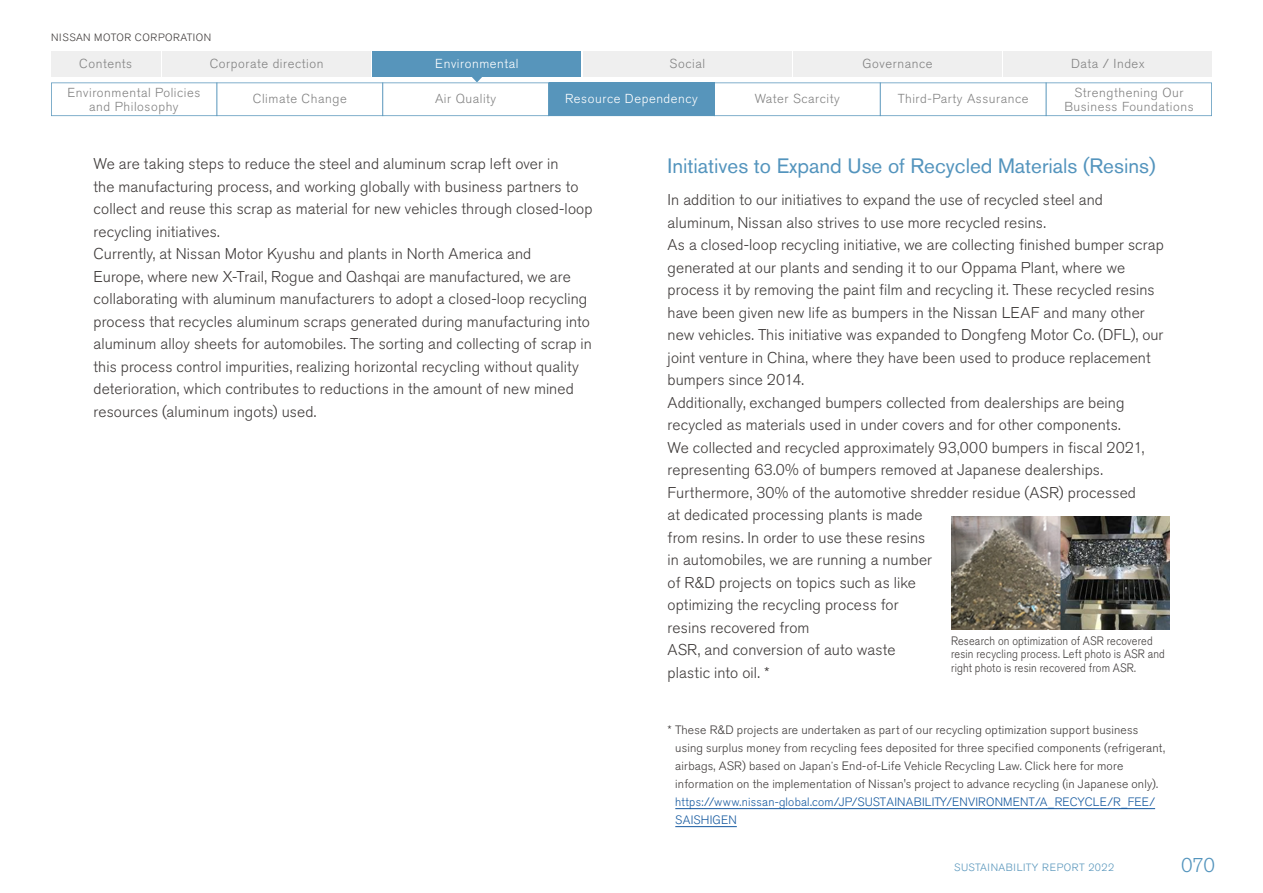
<style>
.page{position:relative;width:1263px;height:893px;background:#fff}
.page>*{position:absolute;margin:0;border:0;box-sizing:border-box;transform-origin:0 0}
.t1{font:20.7px "Nissan Pro";color:#5394bd}
.t2{font:300 19.8px "Nissan Pro";color:#5394bd}
.t3{font:300 15.45px/22.5px "Nissan Pro";letter-spacing:.005em;color:#3e3a39}
.t4{font:300 12.9px "Nissan Pro";letter-spacing:.045em;color:#828282}
.t5{font:300 12.9px "Nissan Pro";letter-spacing:.045em;color:#fff}
.t6{font:300 12.15px/18px "Nissan Pro";letter-spacing:.015em;color:#3e3a39}
.t7{font:300 12.15px/13.5px "Nissan Pro";letter-spacing:.015em;color:#3e3a39;scale:.9 1}
.t8{font:300 12.15px/18px "Nissan Pro";letter-spacing:.015em;color:#15599f}
.t9{font:300 10.5px "Nissan Pro";letter-spacing:.04em;color:#5795bb}
.t10{font:300 10.5px "Nissan Pro";letter-spacing:.06em;color:#3e3a39}
.s1{font-family:"Shin Go Pr 6 N";font-size:10.5px}
</style>
<div class="page">
<hr style="left:675px;top:808px;width:480px;height:1px;background:#15599f">
<hr style="left:675px;top:826px;width:62px;height:1px;background:#15599f">
<img style="left:951px;top:517px;width:218px;height:112px">
<div style="left:1004px;top:51px;width:208px;height:26px;background:#efefef"></div>
<div style="left:793px;top:51px;width:209px;height:26px;background:#efefef"></div>
<div style="left:583px;top:51px;width:208px;height:26px;background:#efefef"></div>
<div style="left:373px;top:51px;width:208px;height:26px;background:#5795bb"></div>
<div style="left:51px;top:51px;width:109px;height:26px;background:#efefef"></div>
<div style="left:163px;top:51px;width:208px;height:26px;background:#efefef"></div>
<svg style="left:51px;top:76px;width:1161px;height:40px"></svg>
<hr style="left:216px;top:82px;width:1px;height:34px;background:#5795bb">
<hr style="left:382px;top:82px;width:1px;height:34px;background:#5795bb">
<hr style="left:548px;top:82px;width:1px;height:34px;background:#5795bb">
<hr style="left:714px;top:82px;width:1px;height:34px;background:#5795bb">
<hr style="left:880px;top:82px;width:1px;height:34px;background:#5795bb">
<hr style="left:1046px;top:82px;width:1px;height:34px;background:#5795bb">
<p class="t10" style="left:51px;top:30px;width:162px">NISSAN MOTOR CORPORATION</p>
<p class="t4" style="left:79px;top:55px;width:55px">Contents</p>
<p class="t4" style="left:67px;top:84px;width:134px">Environmental Policies</p>
<p class="t4" style="left:1074px;top:84px;width:110px">Strengthening Our</p>
<p class="t4" style="left:210px;top:55px;width:115px">Corporate direction</p>
<p class="t4" style="left:669px;top:55px;width:37px">Social</p>
<p class="t4" style="left:862px;top:55px;width:71px">Governance</p>
<p class="t5" style="left:435px;top:55px;width:85px">Environmental</p>
<p class="t4" style="left:1071px;top:55px;width:75px">Data / Index</p>
<p class="t4" style="left:253px;top:90px;width:95px">Climate Change</p>
<p class="t4" style="left:435px;top:90px;width:63px">Air Quality</p>
<p class="t4" style="left:755px;top:90px;width:87px">Water Scarcity</p>
<p class="t5" style="left:565px;top:90px;width:134px">Resource Dependency</p>
<p class="t4" style="left:898px;top:90px;width:132px">Third-Party Assurance</p>
<p class="t4" style="left:89px;top:98px;width:91px">and Philosophy</p>
<p class="t4" style="left:1064px;top:98px;width:131px">Business Foundations</p>
<p class="t3" style="left:94px;top:153px;width:500px">We are taking steps to reduce the steel and aluminum scrap left over in<br>the manufacturing process, and working globally with business partners to collect and reuse this scrap as material for new vehicles through closed-loop recycling initiatives.<br>Currently, at Nissan Motor Kyushu and plants in North America and<br>Europe, where new X-Trail, Rogue and Qashqai are manufactured, we are collaborating with aluminum manufacturers to adopt a closed-loop recycling process that recycles aluminum scraps generated during manufacturing into aluminum alloy sheets for automobiles. The sorting and collecting of scrap in this process control impurities, realizing horizontal recycling without quality deterioration, which contributes to reductions in the amount of new mined resources (aluminum ingots) used.</p>
<h1 class="t1" style="left:668px;top:153px;width:489px">Initiatives to Expand Use of Recycled Materials (Resins(</h1>
<p class="t3" style="left:668px;top:189px;width:498px">In addition to our initiatives to expand the use of recycled steel and aluminum, Nissan also strives to use more recycled resins.<br>As a closed-loop recycling initiative, we are collecting finished bumper scrap generated at our plants and sending toit our Oppama Plant, where we process it by removing the paint film and recycling .i t These recycled resins have been given new life as bumpers in the Nissan LEAF and many other new vehicles. This initiative was expanded to Dongfeng Motor Co (. DFL ,) our joint venture in China, where they have been used to produce replacement bumpers since 2014.<br>Additionally, exchanged bumpers collected from dealerships are being recycled as materials used in under covers and for other components.<br>We collected and recycled approximately 93,000 bumpers in fiscal 2021, representing 63.0% of bumpers removed at Japanese dealerships.<br>Furthermore, 30% of the automotive shredder residue (ASR) processed<br>at dedicated processing plants is made<br>from resins In. order to use these resins<br>in automobiles, we are running a number<br>of R&amp;D projects on topics such as like<br>optimizing the recycling process for<br>resins recovered from<br>ASR, and conversion of auto waste<br>plastic into oil *.</p>
<p class="t7" style="left:951px;top:634px;width:239px">Research on optimization of ASR recovered resin recycling process. Left photo is ASR and right photo is resin recovered from ASR.</p>
<p class="t6" style="left:675px;top:720px;width:491px;text-indent:-8px">* These R&amp;D projects are undertaken as part of our recycling optimization support business using surplus money from recycling fees deposited for three specified components (refrigerant, airbags, ASR) based on Japan<span class="s1">ʼ</span>s End-of-Life Vehicle Recycling Law. Click here for more information on the implementation of Nissan s' project to advance recycling (in Japanese only .(</p>
<p class="t8" style="left:675px;top:792px;width:481px">https://www.nissan-global.com/JP/SUSTAINABILITY/ENVIRONMENT A/ _RECYCLE R/ _FEE/<br>SAISHIGEN</p>
<p class="t9" style="left:954px;top:861px;width:162px">SUSTAINABILITY REPORT 2022</p>
<p class="t2" style="left:1181px;top:852px;width:36px">070</p>
</div>
